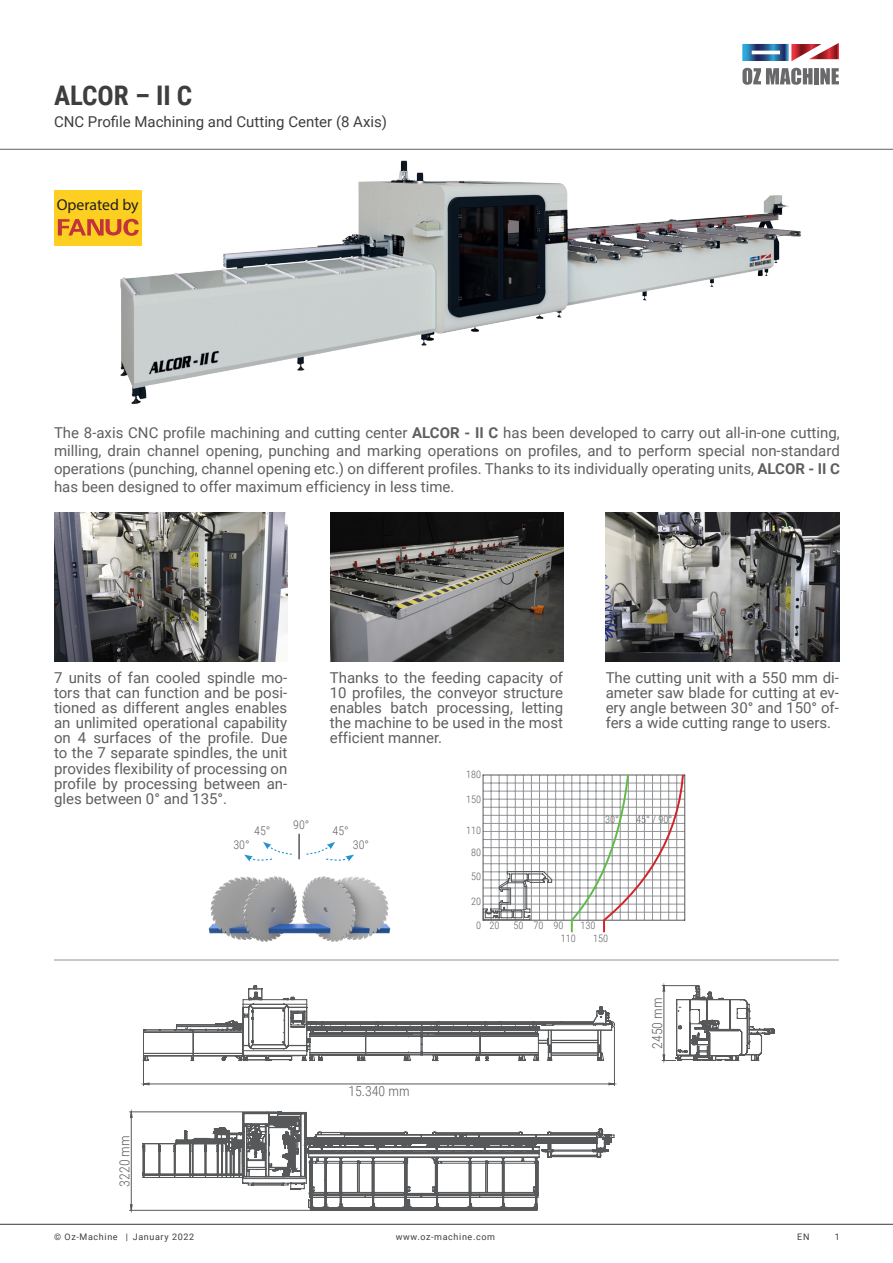
<style>
.page{position:relative;width:893px;height:1263px;background:#fff}
.page>*{position:absolute;margin:0;border:0;box-sizing:border-box;transform-origin:0 0}
.t1{font:700 27px "Roboto Condensed";color:#3e3e3f}
.t2{font:15.75px "Myriad Pro";color:#231f20}
.Paragraph_Style_2{font:15px/15px "Roboto";color:#5f5f62;text-align:justify}
.t3{font:15px "Roboto";color:#3e3e3f}
.t4{font:300 13.8px "Roboto Condensed";color:#5f5f62}
.Paragraph_Style_Tabl{font:300 12px "Roboto Condensed";color:#5f5f62}
.Paragraph_Style_Tabl-2{font:300 10.35px "Roboto Condensed";color:#5f5f62}
.t5{font:9px "Roboto";letter-spacing:.07em;color:#3e3e3f}
.s1{font-weight:700}
</style>
<div class="page">
<svg style="left:742px;top:68px;width:70px;height:17px"></svg>
<div style="left:814px;top:68px;width:5px;height:16px;background:#69696c"></div>
<svg style="left:820px;top:68px;width:19px;height:16px"></svg>
<svg style="left:742px;top:43px;width:97px;height:18px"></svg>
<hr style="left:0;top:149px;width:893px;height:1px;background:#5f5f62">
<hr style="left:0;top:1224px;width:893px;height:1px;background:#5f5f62">
<img style="left:120px;top:160px;width:681px;height:244px">
<img style="left:330px;top:513px;width:234px;height:148px">
<img style="left:54px;top:513px;width:233px;height:149px">
<img style="left:606px;top:512px;width:234px;height:149px">
<hr style="left:130px;top:1111px;width:146px;height:1px;background:#57585a">
<hr style="left:130px;top:1210px;width:347px;height:1px;background:#57585a">
<svg style="left:130px;top:1111px;width:3px;height:100px"></svg>
<svg style="left:143px;top:1111px;width:468px;height:99px"></svg>
<hr style="left:143px;top:1055px;width:1px;height:30px;background:#57585a">
<hr style="left:614px;top:1027px;width:1px;height:58px;background:#57585a">
<svg style="left:144px;top:1083px;width:470px;height:2px"></svg>
<svg style="left:143px;top:985px;width:472px;height:76px"></svg>
<svg style="left:662px;top:985px;width:113px;height:76px"></svg>
<hr style="left:54px;top:960px;width:785px;height:1px;background:#939598">
<hr style="left:483px;top:783px;width:202px;height:1px;background:#939598">
<hr style="left:483px;top:791px;width:202px;height:1px;background:#939598">
<hr style="left:483px;top:799px;width:202px;height:1px;background:#939598">
<hr style="left:483px;top:807px;width:202px;height:1px;background:#939598">
<hr style="left:483px;top:815px;width:202px;height:1px;background:#939598">
<hr style="left:483px;top:823px;width:202px;height:1px;background:#939598">
<hr style="left:483px;top:831px;width:202px;height:1px;background:#939598">
<hr style="left:483px;top:839px;width:202px;height:1px;background:#939598">
<hr style="left:483px;top:847px;width:202px;height:1px;background:#939598">
<hr style="left:483px;top:855px;width:202px;height:1px;background:#939598">
<hr style="left:483px;top:863px;width:202px;height:1px;background:#939598">
<hr style="left:483px;top:871px;width:202px;height:1px;background:#939598">
<hr style="left:483px;top:880px;width:202px;height:1px;background:#939598">
<hr style="left:483px;top:888px;width:202px;height:1px;background:#939598">
<hr style="left:483px;top:896px;width:202px;height:1px;background:#939598">
<hr style="left:483px;top:904px;width:202px;height:1px;background:#939598">
<hr style="left:483px;top:912px;width:202px;height:1px;background:#939598">
<hr style="left:563px;top:775px;width:1px;height:145px;background:#939598">
<hr style="left:555px;top:775px;width:1px;height:145px;background:#939598">
<hr style="left:547px;top:775px;width:1px;height:145px;background:#939598">
<hr style="left:539px;top:775px;width:1px;height:145px;background:#939598">
<hr style="left:531px;top:775px;width:1px;height:145px;background:#939598">
<hr style="left:523px;top:775px;width:1px;height:145px;background:#939598">
<hr style="left:515px;top:775px;width:1px;height:145px;background:#939598">
<hr style="left:507px;top:775px;width:1px;height:145px;background:#939598">
<hr style="left:499px;top:775px;width:1px;height:145px;background:#939598">
<hr style="left:491px;top:775px;width:1px;height:145px;background:#939598">
<hr style="left:483px;top:775px;width:202px;height:1px;background:#57585a">
<hr style="left:483px;top:775px;width:1px;height:145px;background:#57585a">
<hr style="left:483px;top:920px;width:202px;height:1px;background:#57585a">
<svg style="left:482px;top:871px;width:71px;height:50px"></svg>
<svg style="left:570px;top:774px;width:115px;height:159px"></svg>
<hr style="left:298px;top:834px;width:2px;height:25px;background:#57585a">
<svg style="left:306px;top:842px;width:48px;height:20px"></svg>
<svg style="left:244px;top:842px;width:48px;height:20px"></svg>
<img style="left:208px;top:877px;width:182px;height:64px">
<div style="left:54px;top:190px;width:87px;height:56px;background:#fdcf21"></div>
<svg style="left:58px;top:219px;width:81px;height:17px"></svg>
<p class="t1" style="left:54px;top:76px;width:140px">ALCOR – II C</p>
<p class="t3" style="left:54px;top:111px;width:335px">CNC Profile Machining and Cutting Center (8 Axis)</p>
<p class="t2" style="left:57px;top:195px;width:83px">Operated by</p>
<p class="Paragraph_Style_2" style="left:54px;top:423px;width:787px;line-height:18px">The 8-axis CNC profile machining and cutting center <span class="s1">ALCOR - II C</span> has been developed to carry out all-in-one cutting, milling, drain channel opening, punching and marking operations on profiles, and to perform special non-standard operations (punching, channel opening etc.) on different profiles. Thanks to its individually operating units, <span class="s1">ALCOR - II C </span>has been designed to offer maximum efficiency in less time.</p>
<p class="Paragraph_Style_2" style="left:54px;top:670px;width:235px">7 units of fan cooled spindle mo&shy;tors that can function and be posi&shy;tioned as different angles enables an unlimited operational capability on 4 surfaces of the profile. Due to the 7 separate spindles, the unit provides flexibility of processing on profile by processing between an&shy;gles between 0° and 135°.</p>
<p class="Paragraph_Style_2" style="left:330px;top:670px;width:235px">Thanks to the feeding capacity of 10 profiles, the conveyor structure enables batch processing, letting the machine to be used in the most efficient manner.</p>
<p class="Paragraph_Style_2" style="left:606px;top:670px;width:235px">The cutting unit with a 550 mm di&shy;ameter saw blade for cutting at ev&shy;ery angle between 30° and 150° of&shy;fers a wide cutting range to users.</p>
<p class="Paragraph_Style_Tabl-2" style="left:466px;top:767px;width:17px">180</p>
<p class="Paragraph_Style_Tabl-2" style="left:466px;top:792px;width:17px">150</p>
<p class="Paragraph_Style_Tabl-2" style="left:466px;top:823px;width:17px">110</p>
<p class="Paragraph_Style_Tabl-2" style="left:471px;top:845px;width:12px">80</p>
<p class="Paragraph_Style_Tabl-2" style="left:471px;top:869px;width:12px">50</p>
<p class="Paragraph_Style_Tabl-2" style="left:471px;top:893px;width:12px">20</p>
<p class="Paragraph_Style_Tabl-2" style="left:476px;top:918px;width:7px">0</p>
<p class="Paragraph_Style_Tabl-2" style="left:489px;top:918px;width:12px">20</p>
<p class="Paragraph_Style_Tabl-2" style="left:514px;top:918px;width:12px">50</p>
<p class="Paragraph_Style_Tabl-2" style="left:533px;top:918px;width:12px">70</p>
<p class="Paragraph_Style_Tabl-2" style="left:553px;top:918px;width:12px">90</p>
<p class="Paragraph_Style_Tabl-2" style="left:581px;top:918px;width:17px">130</p>
<p class="Paragraph_Style_Tabl-2" style="left:561px;top:931px;width:17px">110</p>
<p class="Paragraph_Style_Tabl-2" style="left:593px;top:931px;width:17px">150</p>
<p class="Paragraph_Style_Tabl-2" style="left:605px;top:812px;width:15px">30°</p>
<p class="Paragraph_Style_Tabl-2" style="left:636px;top:812px;width:38px">45° / 90°</p>
<p class="Paragraph_Style_Tabl" style="left:293px;top:816px;width:18px">90°</p>
<p class="Paragraph_Style_Tabl" style="left:254px;top:822px;width:18px">45°</p>
<p class="Paragraph_Style_Tabl" style="left:332px;top:822px;width:18px">45°</p>
<p class="Paragraph_Style_Tabl" style="left:233px;top:836px;width:18px">30°</p>
<p class="Paragraph_Style_Tabl" style="left:353px;top:836px;width:18px">30°</p>
<p class="t4" style="left:115px;top:1187px;width:53px;rotate:-90deg">3220 mm</p>
<p class="t4" style="left:348px;top:1081px;width:63px">15.340 mm</p>
<p class="t4" style="left:647px;top:1049px;width:53px;rotate:-90deg">2450 mm</p>
<p class="t5" style="left:54px;top:1231px;width:142px">© Oz-Machine | January 2022</p>
<p class="t5" style="left:396px;top:1231px;width:101px">www.oz-machine.com</p>
<p class="t5" style="left:797px;top:1231px;width:14px">EN</p>
<p class="t5" style="left:835px;top:1231px;width:7px">1</p>
</div>
